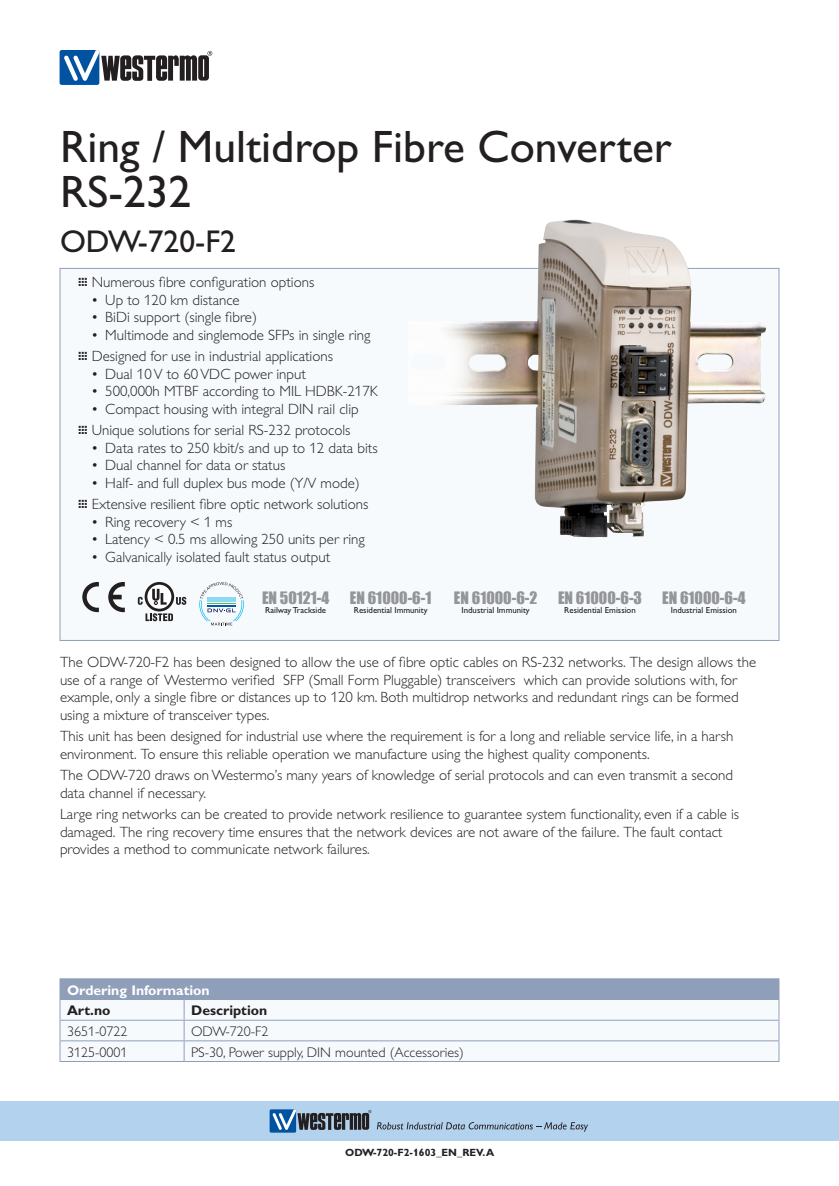
<style>
.page{position:relative;width:839px;height:1186px;background:#fff}
.page>*{position:absolute;margin:0;border:0;box-sizing:border-box;transform-origin:0 0}
.Hedline_page1{font:45.5px/45.5px "Gill Alt One Mod";color:#231f20}
.Hedline2_page1{font:31.5px "Gill Alt One Mod";color:#231f20}
.t1{font:15.75px "Impact";color:#939598}
.Brödtext{font:300 14.88px/17.5px "Gill Alt One Mod";color:#231f20}
.Bildtext{font:300 14px "Gill Alt One Mod";color:#231f20}
.Tabellrubrik{font:700 14px "Gill Alt One Mod";color:#fff}
.Bildtext-2{font:700 14px "Gill Alt One Mod";color:#231f20}
.t2{font:700 10.5px "Gill Alt One Mod";color:#231f20}
.t3{font:8.75px "Gill Alt One Mod";color:#231f20}
.s1{font-weight:400}
</style>
<div class="page">
<div style="left:0;top:1101px;width:838px;height:40px;background:#b3d2ee"></div>
<div style="left:269px;top:1109px;width:27px;height:23px;background:#0153a1"></div>
<svg style="left:272px;top:1109px;width:99px;height:21px"></svg>
<svg style="left:377px;top:1122px;width:211px;height:9px"></svg>
<div style="left:60px;top:50px;width:39px;height:35px;background:#0153a1;border-radius:2px"></div>
<svg style="left:64px;top:50px;width:148px;height:31px"></svg>
<div style="left:60px;top:268px;width:719px;height:373px;background:#f6fafd;border:1px solid #8f9fba"></div>
<div style="left:60px;top:978px;width:718px;height:21px;background:#8f9fba"></div>
<div style="left:61px;top:1000px;width:717px;height:61px;background:#f6fafd"></div>
<hr style="left:184px;top:978px;width:595px;height:1px;background:#8f9fba">
<hr style="left:60px;top:999px;width:124px;height:1px;background:#8f9fba">
<hr style="left:184px;top:999px;width:595px;height:1px;background:#8f9fba">
<hr style="left:60px;top:1019px;width:124px;height:1px;background:#8f9fba">
<hr style="left:184px;top:1019px;width:595px;height:1px;background:#8f9fba">
<hr style="left:60px;top:1040px;width:124px;height:1px;background:#8f9fba">
<svg style="left:60px;top:1000px;width:1px;height:61px"></svg>
<hr style="left:184px;top:1040px;width:595px;height:1px;background:#8f9fba">
<svg style="left:184px;top:1000px;width:1px;height:61px"></svg>
<svg style="left:778px;top:979px;width:1px;height:82px"></svg>
<hr style="left:60px;top:1061px;width:124px;height:1px;background:#8f9fba">
<hr style="left:184px;top:1061px;width:595px;height:1px;background:#8f9fba">
<img style="left:408px;top:220px;width:358px;height:317px">
<svg style="left:82px;top:582px;width:17px;height:30px"></svg>
<svg style="left:108px;top:582px;width:17px;height:30px"></svg>
<svg style="left:199px;top:582px;width:45px;height:43px"></svg>
<svg style="left:145px;top:613px;width:28px;height:8px"></svg>
<svg style="left:176px;top:597px;width:10px;height:8px"></svg>
<svg style="left:145px;top:582px;width:29px;height:29px"></svg>
<svg style="left:147px;top:585px;width:24px;height:24px"></svg>
<svg style="left:152px;top:589px;width:15px;height:15px"></svg>
<svg style="left:138px;top:597px;width:5px;height:8px"></svg>
<p class="Hedline_page1" style="left:60px;top:124px;width:613px">Ring / Multidrop Fibre Converter<br>RS-232</p>
<p class="Hedline2_page1" style="left:60px;top:224px;width:177px">ODW-720-F2</p>
<p class="Brödtext" style="left:78px;top:273px;width:238px"><span class="s1">…</span> Numerous fibre configuration options</p>
<p class="Brödtext" style="left:91px;top:291px;width:150px">• Up to 120 km distance</p>
<p class="Brödtext" style="left:91px;top:308px;width:167px">• BiDi support (single fibre)</p>
<p class="Brödtext" style="left:91px;top:326px;width:280px">• Multimode and singlemode SFPs in single ring</p>
<p class="Brödtext" style="left:78px;top:347px;width:256px"><span class="s1">…</span> Designed for use in industrial applications</p>
<p class="Brödtext" style="left:91px;top:365px;width:216px">• Dual 10 V to 60 VDC power input</p>
<p class="Brödtext" style="left:91px;top:382px;width:288px">• 500,000h MTBF according to MIL HDBK-217K</p>
<p class="Brödtext" style="left:91px;top:400px;width:269px">• Compact housing with integral DIN rail clip</p>
<p class="Brödtext" style="left:78px;top:421px;width:274px"><span class="s1">…</span> Unique solutions for serial RS-232 protocols</p>
<p class="Brödtext" style="left:91px;top:439px;width:288px">• Data rates to 250 kbit/s and up to 12 data bits</p>
<p class="Brödtext" style="left:91px;top:456px;width:195px">• Dual channel for data or status</p>
<p class="Brödtext" style="left:91px;top:474px;width:270px">• Half- and full duplex bus mode (Y/V mode)</p>
<p class="Brödtext" style="left:78px;top:495px;width:292px"><span class="s1">…</span> Extensive resilient fibre optic network solutions</p>
<p class="Brödtext" style="left:91px;top:513px;width:142px">• Ring recovery &lt; 1 ms</p>
<p class="Brödtext" style="left:91px;top:530px;width:275px">• Latency &lt; 0.5 ms allowing 250 units per ring</p>
<p class="Brödtext" style="left:91px;top:548px;width:240px">• Galvanically isolated fault status output</p>
<p class="t1" style="left:262px;top:585px;width:69px">EN 50121-4</p>
<p class="t3" style="left:265px;top:605px;width:62px">Railway Trackside</p>
<p class="t1" style="left:350px;top:585px;width:83px">EN 61000-6-1</p>
<p class="t3" style="left:354px;top:605px;width:75px">Residential Immunity</p>
<p class="t1" style="left:454px;top:585px;width:85px">EN 61000-6-2</p>
<p class="t3" style="left:461px;top:605px;width:70px">Industrial Immunity</p>
<p class="t1" style="left:558px;top:585px;width:85px">EN 61000-6-3</p>
<p class="t3" style="left:564px;top:605px;width:73px">Residential Emission</p>
<p class="t1" style="left:662px;top:585px;width:85px">EN 61000-6-4</p>
<p class="t3" style="left:670px;top:605px;width:68px">Industrial Emission</p>
<p class="Brödtext" style="left:60px;top:653px;width:697px">The ODW-720-F2 has been designed to allow the use of fibre optic cables on RS-232 networks. The design allows the use of a range of Westermo verified SFP (Small Form Pluggable) transceivers which can provide solutions with, for example, only a single fibre or distances up to 120 km. Both multidrop networks and redundant rings can be formed using a mixture of transceiver types.</p>
<p class="Brödtext" style="left:60px;top:727px;width:674px">This unit has been designed for industrial use where the requirement is for a long and reliable service life, in a harsh environment. To ensure this reliable operation we manufacture using the highest quality components.</p>
<p class="Brödtext" style="left:60px;top:766px;width:674px">The ODW-720 draws on Westermo’s many years of knowledge of serial protocols and can even transmit a second data channel if necessary.</p>
<p class="Brödtext" style="left:60px;top:805px;width:680px">Large ring networks can be created to provide network resilience to guarantee system functionality, even if a cable is damaged. The ring recovery time ensures that the network devices are not aware of the failure. The fault contact provides a method to communicate network failures.</p>
<p class="Tabellrubrik" style="left:67px;top:982px;width:144px">Ordering Information</p>
<p class="Bildtext-2" style="left:67px;top:1002px;width:45px">Art.no</p>
<p class="Bildtext-2" style="left:191px;top:1002px;width:78px">Description</p>
<p class="Bildtext" style="left:67px;top:1023px;width:62px">3651-0722</p>
<p class="Bildtext" style="left:191px;top:1023px;width:79px">ODW-720-F2</p>
<p class="Bildtext" style="left:67px;top:1044px;width:62px">3125-0001</p>
<p class="Bildtext" style="left:191px;top:1044px;width:274px">PS-30, Power supply, DIN mounted (Accessories)</p>
<p class="t2" style="left:345px;top:1146px;width:150px">ODW-720-F2-1603_EN_REV. A</p>
</div>
